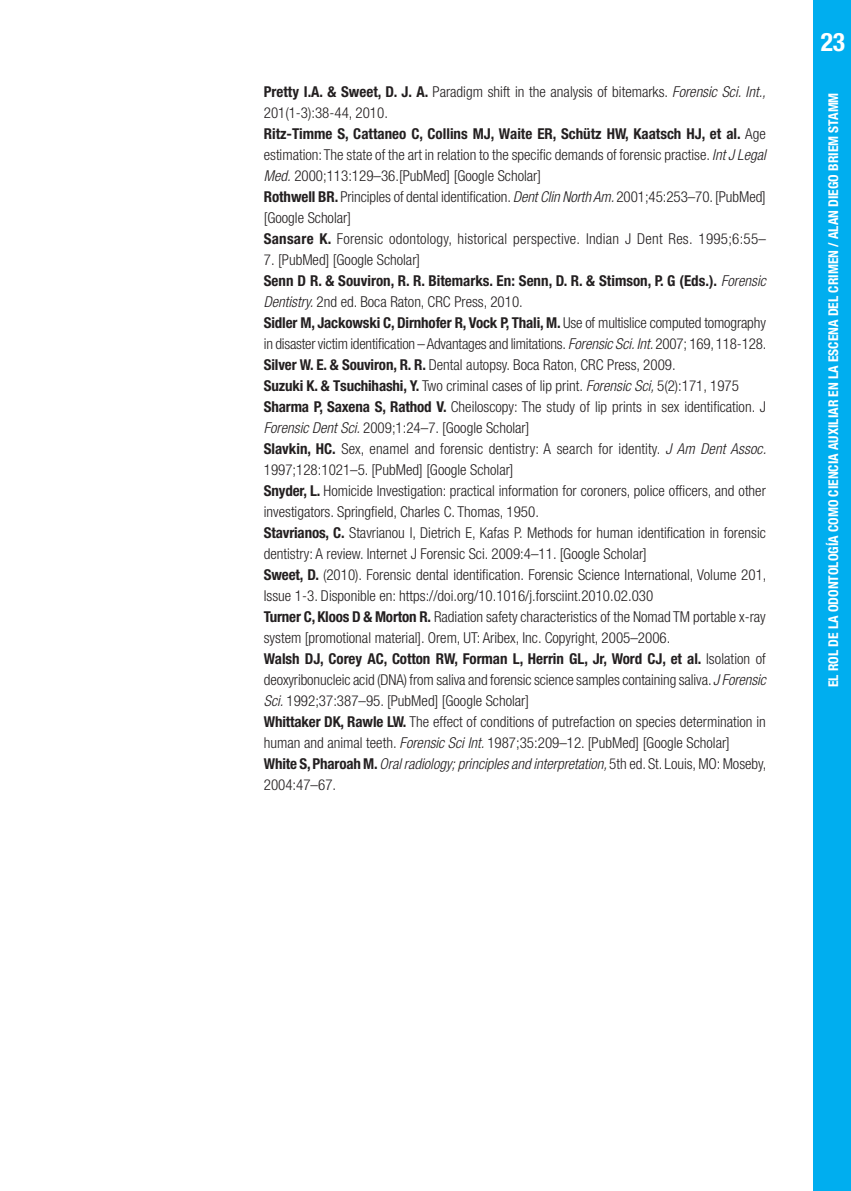
<style>
.page{position:relative;width:851px;height:1191px;background:#fff}
.page>*{position:absolute;margin:0;border:0;box-sizing:border-box;transform-origin:0 0}
.t1{font:700 condensed 25.5px "Helvetica Neue LT Std";color:#fff}
.t2{font:300 condensed 15px/21px "Helvetica Neue LT Std";color:#231f20}
.t3{font:700 condensed 15px/21px "Helvetica Neue LT Std";color:#231f20}
.t4{font:italic 300 condensed 15px/21px "Helvetica Neue LT Std";color:#231f20}
.t5{font:700 condensed 13.5px "Helvetica Neue LT Std";color:#fff}
.s1{font-weight:700}
.s2{font-style:italic}
.s3{font-weight:300;font-style:italic}
.s4{font-weight:300}
.s5{font-weight:700;font-style:normal}
.s6{font-style:normal}
</style>
<div class="page">
<div style="left:813px;top:0;width:37px;height:1191px;background:#00aeef"></div>
<p class="t2" style="left:264px;top:81px;width:503px"><span class="s1">Pretty I.A. &amp; Sweet, D. J. A.</span> Paradigm shift in the analysis of bitemarks. <span class="s2">Forensic Sci. Int.,<br></span>201(1-3):38-44, 2010.</p>
<p class="t2" style="left:264px;top:123px;width:503px;text-align:justify"><span class="s1">Ritz-Timme S, Cattaneo C, Collins MJ, Waite ER, Schütz HW, Kaatsch HJ, et al.</span> Age estimation: The state of the art in relation to the specific demands of forensic practise. <span class="s2">Int J Legal Med.</span> 2000;113:129–36.[PubMed] [Google Scholar]</p>
<p class="t2" style="left:264px;top:186px;width:503px"><span class="s1">Rothwell BR.</span> Principles of dental identification. <span class="s2">Dent Clin North Am.</span> 2001;45:253–70. [PubMed] [Google Scholar]</p>
<p class="t2" style="left:264px;top:228px;width:503px"><span class="s1">Sansare K.</span> Forensic odontology, historical perspective. Indian J Dent Res. 1995;6:55–</p>
<p class="t2" style="left:264px;top:249px;width:158px">7. [PubMed] [Google Scholar]</p>
<p class="t3" style="left:264px;top:270px;width:503px">Senn D R. &amp; Souviron, R. R. Bitemarks. En: Senn, D. R. &amp; Stimson, P. G (Eds.). <span class="s3">Forensic<br>Dentistry.</span> <span class="s4">2nd ed. Boca Raton, CRC Press, 2010.</span></p>
<p class="t2" style="left:264px;top:312px;width:504px"><span class="s1">Sidler M, Jackowski C, Dirnhofer R, Vock P, Thali, M.</span> Use of multislice computed tomography in disaster victim identification – Advantages and limitations. <span class="s2">Forensic Sci. Int.</span> 2007; 169, 118-128.</p>
<p class="t2" style="left:264px;top:354px;width:413px"><span class="s1">Silver W. E. &amp; Souviron, R. R.</span> Dental autopsy. Boca Raton, CRC Press, 2009.</p>
<p class="t2" style="left:264px;top:375px;width:476px"><span class="s1">Suzuki K. &amp; Tsuchihashi, Y.</span> Two criminal cases of lip print. <span class="s2">Forensic Sci,</span> 5(2):171, 1975</p>
<p class="t2" style="left:264px;top:396px;width:503px"><span class="s1">Sharma P, Saxena S, Rathod V.</span> Cheiloscopy: The study of lip prints in sex identification. J<br><span class="s2">Forensic Dent Sci.</span> 2009;1:24–7. [Google Scholar]</p>
<p class="t2" style="left:264px;top:438px;width:504px"><span class="s1">Slavkin, HC.</span> Sex, enamel and forensic dentistry: A search for identity. <span class="s2">J Am Dent Assoc.<br></span>1997;128:1021–5. [PubMed] [Google Scholar]</p>
<p class="t2" style="left:264px;top:480px;width:503px"><span class="s1">Snyder, L.</span> Homicide Investigation: practical information for coroners, police officers, and other investigators. Springfield, Charles C. Thomas, 1950.</p>
<p class="t2" style="left:264px;top:522px;width:503px"><span class="s1">Stavrianos, C.</span> Stavrianou I, Dietrich E, Kafas P. Methods for human identification in forensic dentistry: A review. Internet J Forensic Sci. 2009:4–11. [Google Scholar]</p>
<p class="t2" style="left:264px;top:564px;width:504px"><span class="s1">Sweet, D.</span> (2010). Forensic dental identification. Forensic Science International, Volume 201,<br>Issue 1-3. Disponible en: https://doi.org/10.1016/j.forsciint.2010.02.030</p>
<p class="t2" style="left:264px;top:606px;width:503px"><span class="s1">Turner C, Kloos D &amp; Morton R.</span> Radiation safety characteristics of the Nomad TM portable x-ray system [promotional material]. Orem, UT: Aribex, Inc. Copyright, 2005–2006.</p>
<p class="t2" style="left:264px;top:648px;width:503px;text-align:justify"><span class="s1">Walsh DJ, Corey AC, Cotton RW, Forman L, Herrin GL, Jr, Word CJ, et al.</span> Isolation of deoxyribonucleic acid (DNA) from saliva and forensic science samples containing saliva. <span class="s2">J Forensic Sci.</span> 1992;37:387–95. [PubMed] [Google Scholar]</p>
<p class="t2" style="left:264px;top:711px;width:503px"><span class="s1">Whittaker DK, Rawle LW.</span> The effect of conditions of putrefaction on species determination in human and animal teeth. <span class="s2">Forensic Sci Int.</span> 1987;35:209–12. [PubMed] [Google Scholar]</p>
<p class="t4" style="left:264px;top:754px;width:504px"><span class="s5">White S, Pharoah M.</span> Oral radiology; principles and interpretation, <span class="s6">5th ed. St. Louis, MO: Moseby,<br>2004:47–67.</span></p>
<h1 class="t1" style="left:820px;top:27px;width:26px">23</h1>
<p class="t5" style="left:825px;top:687px;width:596px;rotate:-90deg">EL ROL DE LA ODONTOLOGÍA COMO CIENCIA AUXILIAR EN LA ESCENA DEL CRIMEN / ALAN DIEGO BRIEM STAMM</p>
</div>
